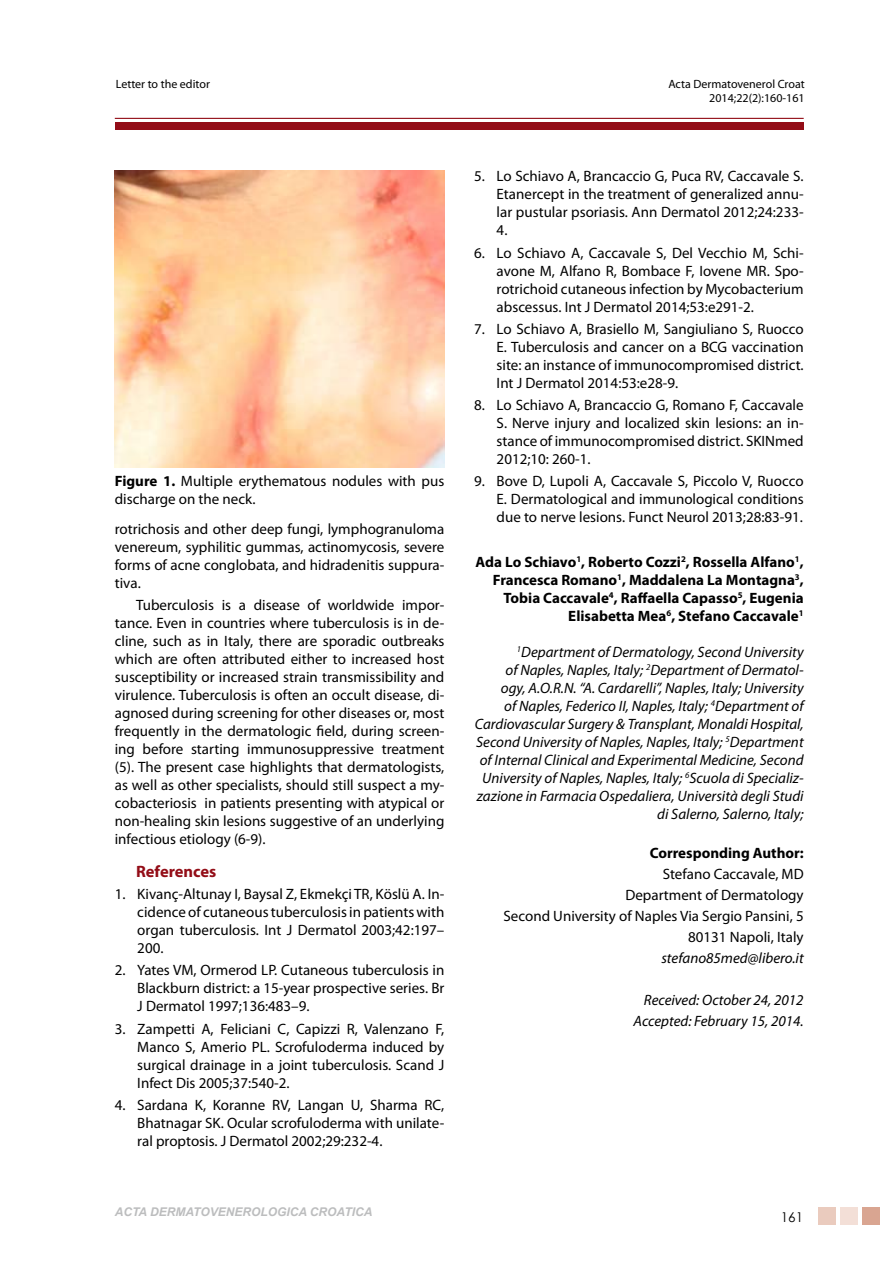
<style>
.page{position:relative;width:893px;height:1263px;background:#fff}
.page>*{position:absolute;margin:0;border:0;box-sizing:border-box;transform-origin:0 0}
.t1{font:700 16.5px "Myriad Pro";color:#930d17}
.t2{font:15px/18px "Myriad Pro";color:#000;text-align:justify}
.t3{font:italic 15px/18px "Myriad Pro";color:#000;text-align:right}
.t4{font:700 15px/18px "Myriad Pro";color:#000;text-align:right}
.t5{font:13.5px "Century Gothic";color:#000}
.t6{font:12px/14.4px "Myriad Pro";color:#000;text-align:right}
.t7{font:italic 700 12px "Arial";color:#bcbdbe}
.s1{font-weight:700}
</style>
<div class="page">
<div style="left:115px;top:122px;width:689px;height:8px;background:#930d17"></div>
<hr style="left:115px;top:118px;width:689px;height:1px;background:#930d17">
<div style="left:818px;top:1207px;width:18px;height:18px;background:#eacbbe"></div>
<div style="left:840px;top:1207px;width:18px;height:18px;background:#f3dfd7"></div>
<div style="left:863px;top:1207px;width:17px;height:18px;background:#d9a591"></div>
<img style="left:115px;top:170px;width:329px;height:297px">
<p class="t6" style="left:116px;top:77px;width:96px">Letter to the editor</p>
<p class="t6" style="left:668px;top:77px;width:138px">Acta Dermatovenerol Croat<br>2014;22(2):160-161</p>
<p class="t2" style="left:115px;top:472px;width:331px"><span class="s1">Figure 1.</span> Multiple erythematous nodules with pus discharge on the neck.</p>
<p class="t2" style="left:115px;top:520px;width:331px">rotrichosis and other deep fungi, lymphogranuloma venereum, syphilitic gummas, actinomycosis, severe forms of acne conglobata, and hidradenitis suppura&shy;tiva.</p>
<p class="t2" style="left:115px;top:596px;width:331px;text-indent:21px">Tuberculosis is a disease of worldwide impor&shy;tance. Even in countries where tuberculosis is in de&shy;cline, such as in Italy, there are sporadic outbreaks which are often attributed either to increased host susceptibility or increased strain transmissibility and virulence. Tuberculosis is often an occult disease, di&shy;agnosed during screening for other diseases or, most frequently in the dermatologic field, during screen&shy;ing before starting immunosuppressive treatment (5). The present case highlights that dermatologists, as well as other specialists, should still suspect a my&shy;cobacteriosis in patients presenting with atypical or non-healing skin lesions suggestive of an underlying infectious etiology (6-9).</p>
<p class="t1" style="left:136px;top:860px;width:82px">References</p>
<p class="t2" style="left:137px;top:885px;width:309px;text-indent:-22px">1. Kivanç-Altunay I, Baysal Z, Ekmekçi TR, Köslü A. In&shy;cidence of cutaneous tuberculosis in patients with organ tuberculosis. Int J Dermatol 2003;42:197– 200.</p>
<p class="t2" style="left:137px;top:961px;width:309px;text-indent:-22px">2. Yates VM, Ormerod LP. Cutaneous tuberculosis in Blackburn district: a 15-year prospective series. Br J Dermatol 1997;136:483–9.</p>
<p class="t2" style="left:137px;top:1019px;width:309px;text-indent:-22px">3. Zampetti A, Feliciani C, Capizzi R, Valenzano F, Manco S, Amerio PL. Scrofuloderma induced by surgical drainage in a joint tuberculosis. Scand J Infect Dis 2005;37:540-2.</p>
<p class="t2" style="left:137px;top:1095px;width:309px;text-indent:-22px">4. Sardana K, Koranne RV, Langan U, Sharma RC, Bhatnagar SK. Ocular scrofuloderma with unilate&shy;ral proptosis. J Dermatol 2002;29:232-4.</p>
<p class="t7" style="left:115px;top:1204px;width:259px">ACTA DERMATOVENEROLOGICA CROATICA</p>
<p class="t2" style="left:497px;top:167px;width:309px;text-indent:-22px">5. Lo Schiavo A, Brancaccio G, Puca RV, Caccavale S.<br>Etanercept in the treatment of generalized annu&shy;lar pustular psoriasis. Ann Dermatol 2012;24:233- 4.</p>
<p class="t2" style="left:497px;top:243px;width:309px;text-indent:-22px">6. Lo Schiavo A, Caccavale S, Del Vecchio M, Schi&shy;avone M, Alfano R, Bombace F, Iovene MR. Spo&shy;rotrichoid cutaneous infection by Mycobacterium abscessus. Int J Dermatol 2014;53:e291-2.</p>
<p class="t2" style="left:497px;top:320px;width:309px;text-indent:-22px">7. Lo Schiavo A, Brasiello M, Sangiuliano S, Ruocco E. Tuberculosis and cancer on a BCG vaccination site: an instance of immunocompromised district.<br>Int J Dermatol 2014:53:e28-9.</p>
<p class="t2" style="left:497px;top:396px;width:309px;text-indent:-22px">8. Lo Schiavo A, Brancaccio G, Romano F, Caccavale S. Nerve injury and localized skin lesions: an in&shy;stance of immunocompromised district. SKINmed 2012;10: 260-1.</p>
<p class="t2" style="left:497px;top:472px;width:309px;text-indent:-22px">9. Bove D, Lupoli A, Caccavale S, Piccolo V, Ruocco E. Dermatological and immunological conditions due to nerve lesions. Funct Neurol 2013;28:83-91.</p>
<p class="t4" style="left:476px;top:552px;width:330px">Ada Lo Schiavo<sup>1</sup>, Roberto Cozzi<sup>2</sup>, Rossella Alfano<sup>1</sup>, Francesca Romano<sup>1</sup>, Maddalena La Montagna<sup>3</sup>, Tobia Caccavale<sup>4</sup>, Raffaella Capasso<sup>5</sup>, Eugenia Elisabetta Mea<sup>6</sup>, Stefano Caccavale<sup>1</sup></p>
<p class="t3" style="left:475px;top:643px;width:330px"><sup>1</sup>Department of Dermatology, Second University<br>of Naples, Naples, Italy; <sup>2</sup>Department of Dermatol-<br>ogy, A.O.R.N. “A. Cardarelli”, Naples, Italy; University<br>of Naples, Federico II, Naples, Italy; <sup>4</sup>Department of Cardiovascular Surgery &amp; Transplant, Monaldi Hospital, Second University of Naples, Naples, Italy; <sup>5</sup>Department of Internal Clinical and Experimental Medicine, Second University of Naples, Naples, Italy; <sup>6</sup>Scuola di Specializ&shy;zazione in Farmacia Ospedaliera, Università degli Studi di Salerno, Salerno, Italy;</p>
<p class="t4" style="left:650px;top:843px;width:155px">Corresponding Author:</p>
<p class="t2" style="left:503px;top:863px;width:302px;line-height:21px;text-align:right">Stefano Caccavale, MD<br>Department of Dermatology<br>Second University of Naples Via Sergio Pansini, 5<br>80131 Napoli, Italy</p>
<p class="t3" style="left:661px;top:949px;width:144px">stefano85med@libero.it</p>
<p class="t3" style="left:634px;top:989px;width:172px;line-height:21px">Received: October 24, 2012<br>Accepted: February 15, 2014.</p>
<p class="t5" style="left:781px;top:1207px;width:24px">161</p>
</div>
